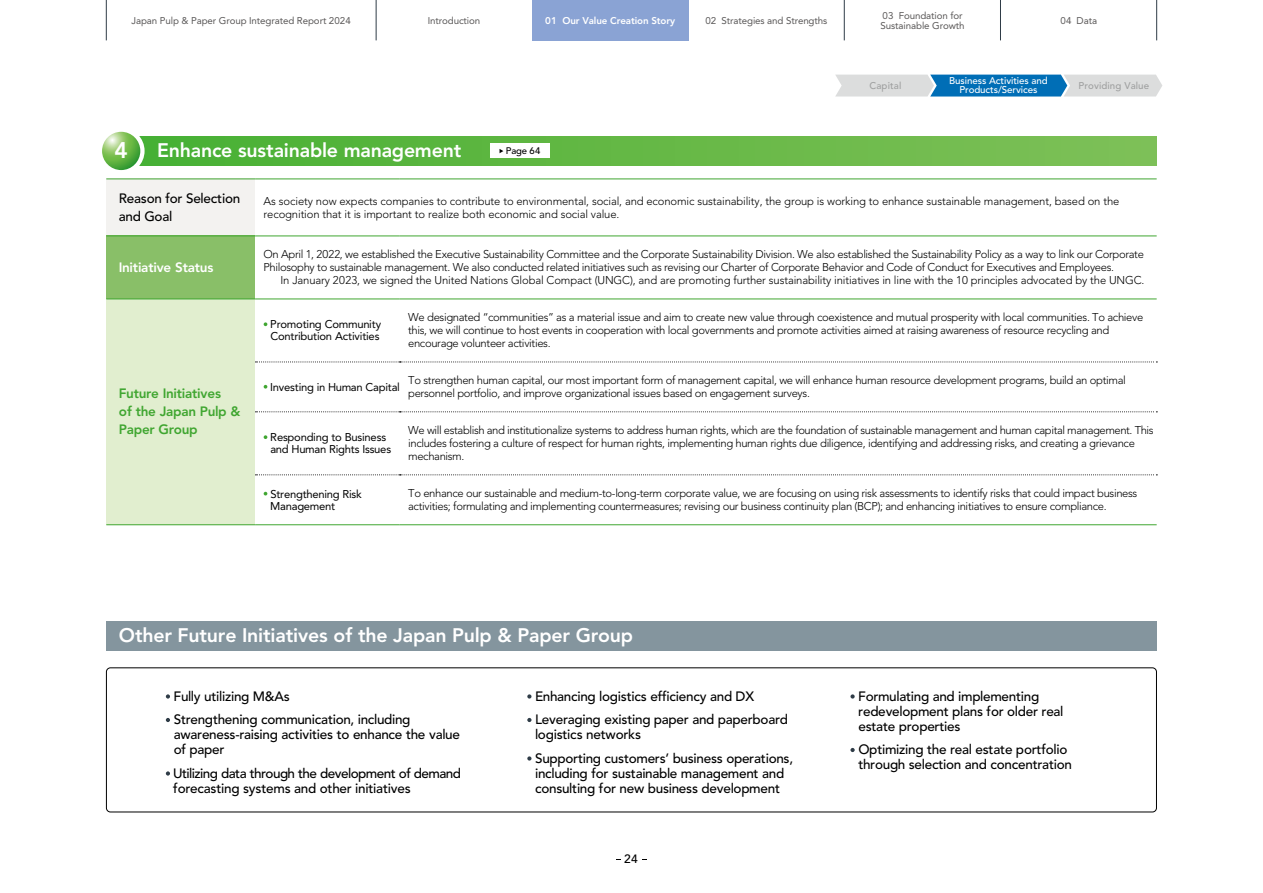
<style>
.page{position:relative;width:1263px;height:893px;background:#fff}
.page>*{position:absolute;margin:0;border:0;box-sizing:border-box;transform-origin:0 0}
.t1{font:800 22.5px "Avenir LT Std";color:#fff}
.t2{font:800 19.5px "Avenir LT Std";letter-spacing:-.01em;color:#fff}
.t3{font:500 13.5px/15px "Avenir LT Std";letter-spacing:-.02em;color:#000}
.t4{font:800 13.5px/18px "Avenir LT Std";letter-spacing:-.02em;color:#40a631}
.t5{font:800 13.5px "Avenir LT Std";letter-spacing:-.015em;color:#fff}
.t6{font:500 12px "Avenir LT Std";color:#000}
.t7{font:300 11.25px/13.2px "Avenir LT Std";letter-spacing:-.03em;color:#000}
.t8{font:300 11.25px/13.2px "Avenir LT Std";letter-spacing:-.01em;color:#000}
.t9{font:11.25px/12px "Avenir LT Std";letter-spacing:-.02em;color:#000}
.t10{font:9.75px/10.5px "Avenir LT Std";letter-spacing:-.01em;color:#595757}
.t11{font:500 9.75px/9px "Avenir LT Std";letter-spacing:-.01em;color:#fff;text-align:center}
.t12{font:800 9.75px "Avenir LT Std";letter-spacing:-.01em;color:#fff}
.t13{font:500 9.75px "Avenir LT Std";letter-spacing:.01em;color:#9fa0a0}
.t14{font:500 9.45px "Avenir LT Std";letter-spacing:-.02em;color:#000}
</style>
<div class="page">
<div style="left:132px;top:136px;width:1025px;height:30px;background:linear-gradient(to right,#49b135,#7fc057)"></div>
<div style="left:490px;top:144px;width:60px;height:14px;background:#fff"></div>
<div style="left:487px;top:137px;width:28px;height:28px;background:#84959e;opacity:.3"></div>
<svg style="left:499px;top:149px;width:4px;height:4px"></svg>
<div style="left:106px;top:621px;width:1051px;height:30px;background:#84959e"></div>
<div style="left:106px;top:179px;width:149px;height:57px;background:#f3f2f0"></div>
<div style="left:106px;top:236px;width:149px;height:63px;background:#89bf68"></div>
<div style="left:106px;top:299px;width:149px;height:226px;background:#e1eecf"></div>
<svg style="left:255px;top:362px;width:902px;height:1px"></svg>
<svg style="left:255px;top:412px;width:902px;height:1px"></svg>
<svg style="left:255px;top:475px;width:902px;height:1px"></svg>
<hr style="left:255px;top:299px;width:145px;height:1px;background:#40a631">
<hr style="left:400px;top:299px;width:757px;height:1px;background:#40a631">
<hr style="left:106px;top:524px;width:149px;height:1px;background:#40a631">
<hr style="left:255px;top:524px;width:145px;height:1px;background:#40a631">
<hr style="left:400px;top:524px;width:757px;height:1px;background:#40a631">
<hr style="left:255px;top:236px;width:145px;height:1px;background:#40a631">
<hr style="left:400px;top:236px;width:757px;height:1px;background:#40a631">
<hr style="left:106px;top:179px;width:149px;height:1px;background:#40a631">
<hr style="left:255px;top:179px;width:145px;height:1px;background:#40a631">
<hr style="left:400px;top:179px;width:757px;height:1px;background:#40a631">
<hr style="left:106px;top:236px;width:149px;height:1px;background:#40a631">
<hr style="left:106px;top:299px;width:149px;height:1px;background:#40a631">
<svg style="left:264px;top:322px;width:3px;height:4px"></svg>
<svg style="left:264px;top:385px;width:3px;height:4px"></svg>
<svg style="left:264px;top:435px;width:3px;height:4px"></svg>
<div style="left:106px;top:668px;width:1051px;height:144px;border:1px solid #000;border-radius:4px"></div>
<svg style="left:835px;top:75px;width:327px;height:22px;background:#87b3cf"></svg>
<svg style="left:166px;top:694px;width:4px;height:5px"></svg>
<svg style="left:166px;top:718px;width:4px;height:4px"></svg>
<svg style="left:166px;top:771px;width:4px;height:5px"></svg>
<svg style="left:527px;top:694px;width:4px;height:5px"></svg>
<svg style="left:527px;top:718px;width:4px;height:4px"></svg>
<svg style="left:527px;top:756px;width:4px;height:5px"></svg>
<svg style="left:850px;top:694px;width:5px;height:5px"></svg>
<svg style="left:850px;top:748px;width:5px;height:4px"></svg>
<svg style="left:100px;top:130px;width:42px;height:42px"></svg>
<div style="left:98px;top:128px;width:47px;height:46px;border:4px solid #fff;border-radius:50%"></div>
<div style="left:532px;top:0;width:156px;height:40px;background:#8aa3d4"></div>
<hr style="left:1156px;top:0;width:1px;height:40px;background:#2f3c47">
<hr style="left:1000px;top:0;width:1px;height:40px;background:#2f3c47">
<hr style="left:844px;top:0;width:1px;height:40px;background:#2f3c47">
<hr style="left:376px;top:0;width:1px;height:40px;background:#2f3c47">
<hr style="left:106px;top:0;width:1px;height:40px;background:#2f3c47">
<p class="t10" style="left:131px;top:15px;width:221px">Japan Pulp &amp; Paper Group Integrated Report 2024</p>
<p class="t10" style="left:428px;top:15px;width:54px">Introduction</p>
<p class="t12" style="left:545px;top:15px;width:131px">01 Our Value Creation Story</p>
<p class="t10" style="left:705px;top:15px;width:123px">02 Strategies and Strengths</p>
<p class="t10" style="left:881px;top:10px;width:85px">03 Foundation for<br>Sustainable Growth</p>
<p class="t10" style="left:1060px;top:15px;width:38px">04 Data</p>
<h1 class="t1" style="left:115px;top:137px;width:15px">4</h1>
<h2 class="t2" style="left:157px;top:139px;width:306px">Enhance sustainable management</h2>
<p class="t14" style="left:506px;top:145px;width:36px">Page 64</p>
<p class="t13" style="left:869px;top:80px;width:33px">Capital</p>
<p class="t11" style="left:949px;top:77px;width:100px">Business Activities and<br>Products/Services</p>
<p class="t13" style="left:1078px;top:80px;width:72px">Providing Value</p>
<p class="t3" style="left:119px;top:190px;width:123px;line-height:18px">Reason for Selection and Goal</p>
<p class="t8" style="left:264px;top:194px;width:857px">As society now expects companies to contribute to environmental, social, and economic sustainability, the group is working to enhance sustainable management, based on the recognition that it is important to realize both economic and social value.</p>
<p class="t5" style="left:119px;top:259px;width:96px">Initiative Status</p>
<p class="t4" style="left:119px;top:385px;width:123px">Future Initiatives<br>of the Japan Pulp &amp;<br>Paper Group</p>
<p class="t7" style="left:264px;top:248px;width:882px">On April 1, 2022, we established the Executive Sustainability Committee and the Corporate Sustainability Division. We also established the Sustainability Policy as a way to link our Corporate<br>Philosophy to sustainable management. We also conducted related initiatives such as revising our Charter of Corporate Behavior and Code of Conduct for Executives and Employees.</p>
<p class="t7" style="left:281px;top:274px;width:865px">In January 2023, we signed the United Nations Global Compact (UNGC), and are promoting further sustainability initiatives in line with the 10 principles advocated by the UNGC.</p>
<p class="t9" style="left:270px;top:318px;width:112px">Promoting Community<br>Contribution Activities</p>
<p class="t7" style="left:408px;top:311px;width:737px">We designated “communities” as a material issue and aim to create new value through coexistence and mutual prosperity with local communities. To achieve this, we will continue to host events in cooperation with local governments and promote activities aimed at raising awareness of resource recycling and encourage volunteer activities.</p>
<p class="t9" style="left:270px;top:381px;width:131px">Investing in Human Capital</p>
<p class="t7" style="left:408px;top:374px;width:719px">To strengthen human capital, our most important form of management capital, we will enhance human resource development programs, build an optimal personnel portfolio, and improve organizational issues based on engagement surveys.</p>
<p class="t9" style="left:270px;top:431px;width:122px">Responding to Business and Human Rights Issues</p>
<p class="t7" style="left:408px;top:423px;width:747px">We will establish and institutionalize systems to address human rights, which are the foundation of sustainable management and human capital management. This includes fostering a culture of respect for human rights, implementing human rights due diligence, identifying and addressing risks, and creating a grievance mechanism.</p>
<p class="t9" style="left:270px;top:488px;width:93px">Strengthening Risk<br>Management</p>
<p class="t7" style="left:408px;top:486px;width:731px">To enhance our sustainable and medium-to-long-term corporate value, we are focusing on using risk assessments to identify risks that could impact business activities; formulating and implementing countermeasures; revising our business continuity plan (BCP); and enhancing initiatives to ensure compliance.</p>
<h2 class="t2" style="left:119px;top:624px;width:516px">Other Future Initiatives of the Japan Pulp &amp; Paper Group</h2>
<p class="t3" style="left:174px;top:685px;width:238px;line-height:23.5px">Fully utilizing M&amp;As<br>Strengthening communication, including</p>
<p class="t3" style="left:174px;top:727px;width:288px">awareness-raising activities to enhance the value of paper</p>
<p class="t3" style="left:173px;top:766px;width:289px">Utilizing data through the development of demand forecasting systems and other initiatives</p>
<p class="t3" style="left:535px;top:685px;width:255px;line-height:23.5px">Enhancing logistics efficiency and DX<br>Leveraging existing paper and paperboard</p>
<p class="t3" style="left:535px;top:723px;width:260px;line-height:23.5px">logistics networks<br>Supporting customers’ business operations,</p>
<p class="t3" style="left:535px;top:766px;width:251px">including for sustainable management and consulting for new business development</p>
<p class="t6" style="left:624px;top:852px;width:15px">24</p>
<p class="t3" style="left:858px;top:689px;width:207px">Formulating and implementing redevelopment plans for older real estate properties</p>
<p class="t3" style="left:858px;top:742px;width:215px">Optimizing the real estate portfolio through selection and concentration</p>
</div>
